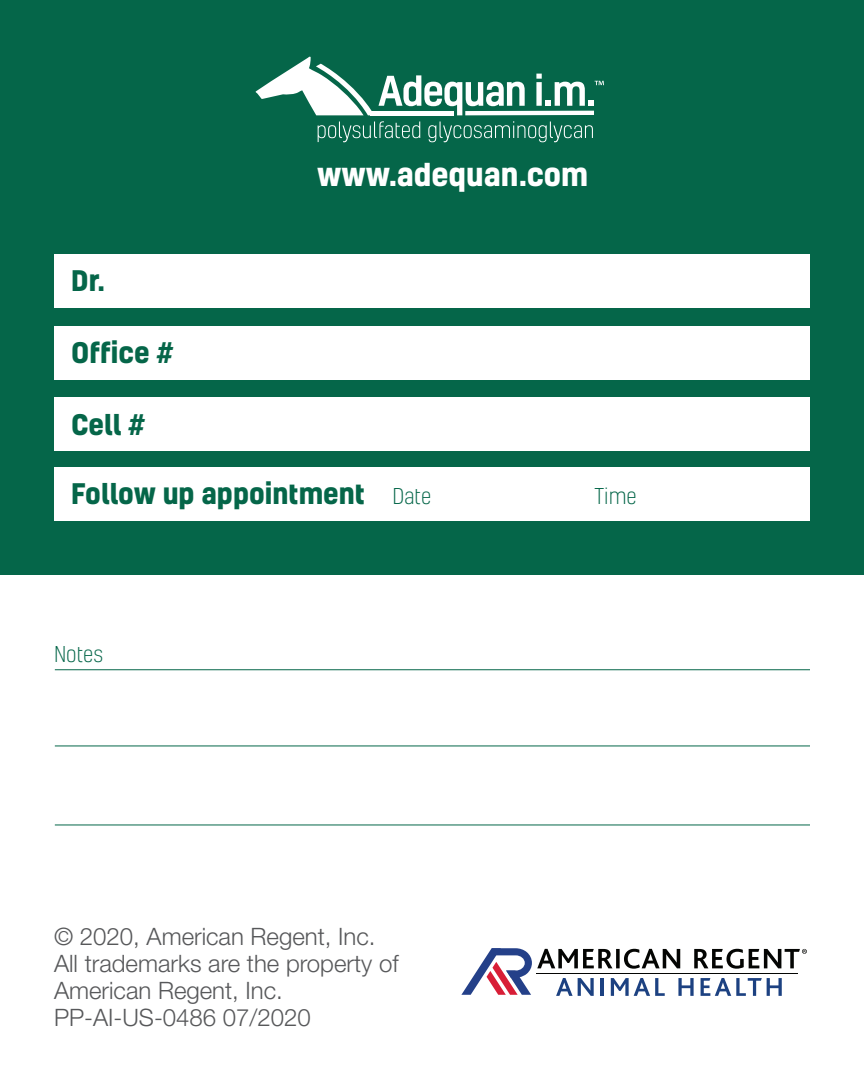
<style>
.page{position:relative;width:864px;height:1080px;background:#fff}
.page>*{position:absolute;margin:0;border:0;box-sizing:border-box;transform-origin:0 0}
.t1{font:700 30px "Kelson";color:#fff}
.t2{font:700 27.3px "Kelson";color:#056649}
.t3{font:300 24px/27px "Helvetica Neue";color:#57585a}
.t4{font:300 21px "Kelson";color:#056649}
.s1{font-weight:300;font-size:21px}
</style>
<div class="page">
<div style="left:0;top:0;width:864px;height:575px;background:#056649"></div>
<div style="left:54px;top:467px;width:756px;height:53px;background:#fff"></div>
<svg style="left:461px;top:948px;width:346px;height:48px"></svg>
<svg style="left:318px;top:125px;width:8px;height:17px"></svg>
<svg style="left:328px;top:125px;width:8px;height:13px"></svg>
<svg style="left:339px;top:121px;width:81px;height:21px"></svg>
<svg style="left:428px;top:122px;width:33px;height:20px"></svg>
<svg style="left:464px;top:125px;width:8px;height:13px"></svg>
<svg style="left:474px;top:121px;width:51px;height:17px"></svg>
<svg style="left:528px;top:125px;width:8px;height:13px"></svg>
<svg style="left:539px;top:122px;width:54px;height:20px"></svg>
<hr style="left:465px;top:111px;width:129px;height:4px;background:#fff">
<svg style="left:256px;top:56px;width:269px;height:59px"></svg>
<svg style="left:536px;top:74px;width:68px;height:32px"></svg>
<hr style="left:55px;top:669px;width:755px;height:1px;background:#056649">
<hr style="left:55px;top:745px;width:755px;height:1px;background:#056649">
<hr style="left:55px;top:824px;width:755px;height:1px;background:#056649">
<div style="left:54px;top:254px;width:756px;height:53px;background:#fff"></div>
<div style="left:54px;top:326px;width:756px;height:53px;background:#fff"></div>
<div style="left:54px;top:397px;width:756px;height:53px;background:#fff"></div>
<p class="t2" style="left:71px;top:261px;width:36px">Dr.</p>
<p class="t2" style="left:71px;top:333px;width:104px">Office #</p>
<p class="t2" style="left:71px;top:405px;width:76px">Cell #</p>
<p class="t1" style="left:317px;top:153px;width:273px">www.adequan.com</p>
<p class="t2" style="left:71px;top:474px;width:362px">Follow up appointment <span class="s1">Date</span></p>
<p class="t4" style="left:594px;top:483px;width:44px">Time</p>
<p class="t4" style="left:54px;top:641px;width:51px">Notes</p>
<p class="t3" style="left:54px;top:922px;width:346px">© 2020, American Regent, Inc.<br>All trademarks are the property of<br>American Regent, Inc.<br>PP-AI-US-0486 07/2020</p>
</div>
